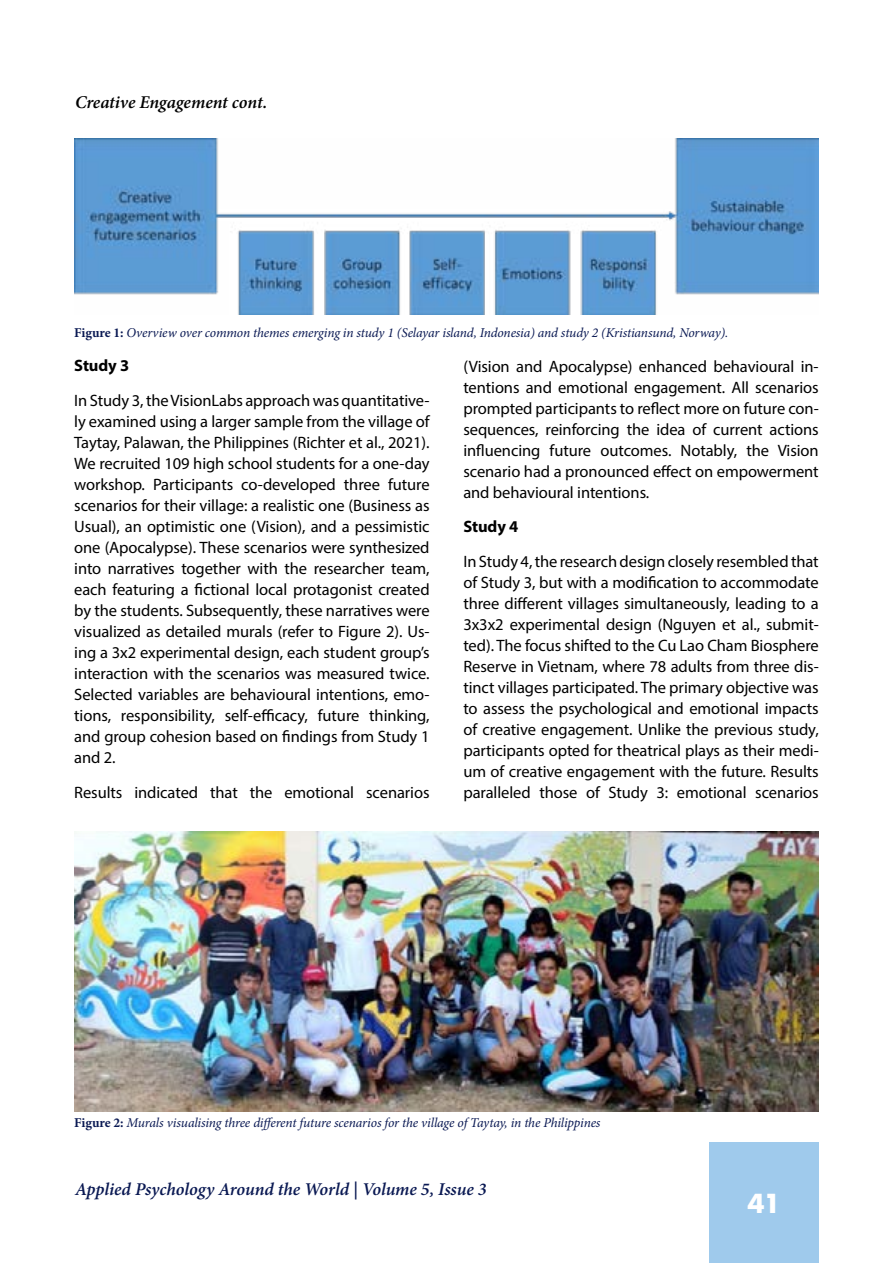
<style>
.page{position:relative;width:893px;height:1263px;background:#fff}
.page>*{position:absolute;margin:0;border:0;box-sizing:border-box;transform-origin:0 0}
.t1{font:700 25.5px "Futura";color:#fff}
.t2{font:italic 600 18px "Minion Pro";letter-spacing:-.005em;color:#0a1953}
.t3{font:italic 600 18px "Minion Pro";letter-spacing:-.005em;color:#000}
.t4{font:16.5px/21px "Myriad Pro";letter-spacing:-.005em;color:#000;text-align:justify}
.t5{font:700 16.5px "Myriad Pro";letter-spacing:-.005em;color:#000}
.t6{font:italic 13.5px "Minion Pro";letter-spacing:-.015em;color:#0a1953}
.s1{font-weight:700;font-style:normal}
</style>
<div class="page">
<div style="left:710px;top:1142px;width:109px;height:120px;background:#9fcaec"></div>
<img style="left:74px;top:138px;width:745px;height:177px">
<img style="left:74px;top:831px;width:745px;height:280px">
<p class="t3" style="left:75px;top:89px;width:194px">Creative Engagement cont.</p>
<p class="t6" style="left:74px;top:323px;width:656px"><span class="s1">Figure 1:</span> Overview over common themes emerging in study 1 (Selayar island, Indonesia) and study 2 (Kristiansund, Norway).</p>
<p class="t5" style="left:74px;top:355px;width:56px">Study 3</p>
<p class="t4" style="left:74px;top:390px;width:357px">In Study 3, the VisionLabs approach was quantitative&shy;ly examined using a larger sample from the village of Taytay, Palawan, the Philippines (Richter et al., 2021).<br>We recruited 109 high school students for a one-day workshop. Participants co-developed three future scenarios for their village: a realistic one (Business as Usual), an optimistic one (Vision), and a pessimistic one (Apocalypse). These scenarios were synthesized into narratives together with the researcher team, each featuring a fictional local protagonist created by the students. Subsequently, these narratives were visualized as detailed murals (refer to Figure 2). Us&shy;ing a 3x2 experimental design, each student group’s interaction with the scenarios was measured twice.<br>Selected variables are behavioural intentions, emo&shy;tions, responsibility, self-efficacy, future thinking, and group cohesion based on findings from Study 1 and 2.</p>
<p class="t4" style="left:74px;top:781px;width:357px">Results indicated that the emotional scenarios</p>
<p class="t4" style="left:463px;top:355px;width:357px">(Vision and Apocalypse) enhanced behavioural in&shy;tentions and emotional engagement. All scenarios prompted participants to reflect more on future con&shy;sequences, reinforcing the idea of current actions influencing future outcomes. Notably, the Vision scenario had a pronounced effect on empowerment and behavioural intentions.</p>
<p class="t5" style="left:463px;top:516px;width:56px">Study 4</p>
<p class="t4" style="left:463px;top:550px;width:357px">In Study 4, the research design closely resembled that of Study 3, but with a modification to accommodate three different villages simultaneously, leading to a 3x3x2 experimental design (Nguyen et al., submit&shy;ted). The focus shifted to the Cu Lao Cham Biosphere Reserve in Vietnam, where 78 adults from three dis&shy;tinct villages participated. The primary objective was to assess the psychological and emotional impacts of creative engagement. Unlike the previous study, participants opted for theatrical plays as their medi&shy;um of creative engagement with the future. Results paralleled those of Study 3: emotional scenarios</p>
<p class="t6" style="left:74px;top:1113px;width:528px"><span class="s1">Figure 2:</span> Murals visualising three different future scenarios for the village of Taytay, in the Philippines</p>
<p class="t2" style="left:75px;top:1177px;width:413px">Applied Psychology Around the World | Volume 5, Issue 3</p>
<h1 class="t1" style="left:748px;top:1185px;width:35px">41</h1>
</div>
